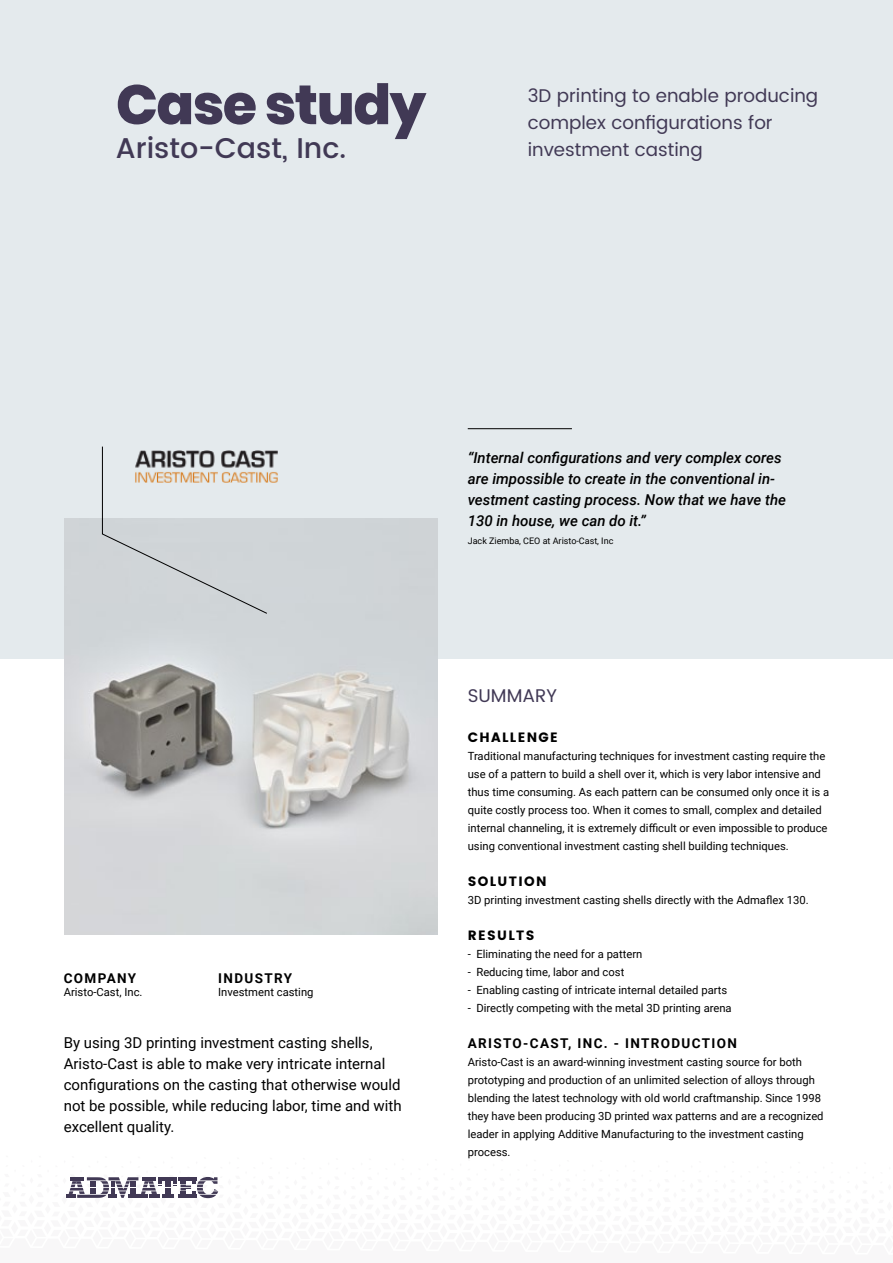
<style>
.page{position:relative;width:893px;height:1263px;background:#fff}
.page>*{position:absolute;margin:0;border:0;box-sizing:border-box;transform-origin:0 0}
.t1{font:800 55.5px "Poppins";letter-spacing:-.025em;color:#413955}
.t2{font:500 28.5px "Poppins";color:#413955}
.t3{font:18.3px/27px "Poppins";color:#413955}
.t4{font:15px/21px "Roboto";color:#000}
.t5{font:italic 500 15px/21px "Roboto";color:#000}
.t6{font:700 13.5px "Roboto";letter-spacing:.1em;color:#000}
.t7{font:700 13.5px "Poppins";letter-spacing:.1em;color:#000}
.t8{font:11.25px/18px "Roboto";color:#000}
.t9{font:9px "Roboto";color:#000}
</style>
<div class="page">
<svg style="left:66px;top:1177px;width:153px;height:22px"></svg>
<div style="left:0;top:0;width:893px;height:659px;background:#e4eaed"></div>
<img style="left:64px;top:519px;width:373px;height:416px">
<hr style="left:468px;top:428px;width:104px;height:1px;background:#000">
<img style="left:268px;top:450px;width:10px;height:32px">
<svg style="left:102px;top:446px;width:166px;height:168px"></svg>
<h1 class="t1" style="left:116px;top:73px;width:312px">Case study</h1>
<h2 class="t2" style="left:116px;top:127px;width:232px">Aristo-Cast, Inc.</h2>
<h3 class="t3" style="left:528px;top:83px;width:292px">3D printing to enable producing complex configurations for investment casting</h3>
<p class="t6" style="left:64px;top:969px;width:74px">COMPANY</p>
<p class="t8" style="left:64px;top:983px;width:80px">Aristo-Cast, Inc.</p>
<p class="t6" style="left:218px;top:969px;width:75px">INDUSTRY</p>
<p class="t8" style="left:218px;top:983px;width:97px">Investment casting</p>
<h3 class="t4" style="left:64px;top:1031px;width:339px">By using 3D printing investment casting shells, Aristo-Cast is able to make very intricate internal configurations on the casting that otherwise would not be possible, while reducing labor, time and with excellent quality.</h3>
<h3 class="t5" style="left:468px;top:447px;width:320px">“Internal configurations and very complex cores are impossible to create in the conventional in&shy;vestment casting process. Now that we have the 130 in house, we can do it.”</h3>
<p class="t9" style="left:468px;top:535px;width:147px">Jack Ziemba, CEO at Aristo-Cast, Inc</p>
<h3 class="t3" style="left:468px;top:682px;width:91px">SUMMARY</h3>
<p class="t7" style="left:468px;top:730px;width:92px">CHALLENGE</p>
<p class="t8" style="left:468px;top:747px;width:363px">Traditional manufacturing techniques for investment casting require the use of a pattern to build a shell over it, which is very labor intensive and thus time consuming. As each pattern can be consumed only once it is a quite costly process too. When it comes to small, complex and detailed internal channeling, it is extremely difficult or even impossible to produce using conventional investment casting shell building techniques.</p>
<p class="t7" style="left:468px;top:874px;width:80px">SOLUTION</p>
<p class="t8" style="left:468px;top:891px;width:342px">3D printing investment casting shells directly with the Admaflex 130.</p>
<p class="t7" style="left:468px;top:928px;width:68px">RESULTS</p>
<p class="t8" style="left:468px;top:945px;width:176px">- Eliminating the need for a pattern</p>
<p class="t8" style="left:468px;top:963px;width:158px">- Reducing time, labor and cost</p>
<p class="t8" style="left:468px;top:981px;width:261px">- Enabling casting of intricate internal detailed parts</p>
<p class="t8" style="left:468px;top:999px;width:265px">- Directly competing with the metal 3D printing arena</p>
<p class="t6" style="left:468px;top:1034px;width:271px">ARISTO-CAST, INC. - INTRODUCTION</p>
<p class="t8" style="left:468px;top:1053px;width:357px">Aristo-Cast is an award-winning investment casting source for both prototyping and production of an unlimited selection of alloys through blending the latest technology with old world craftmanship. Since 1998 they have been producing 3D printed wax patterns and are a recognized leader in applying Additive Manufacturing to the investment casting process.</p>
</div>
